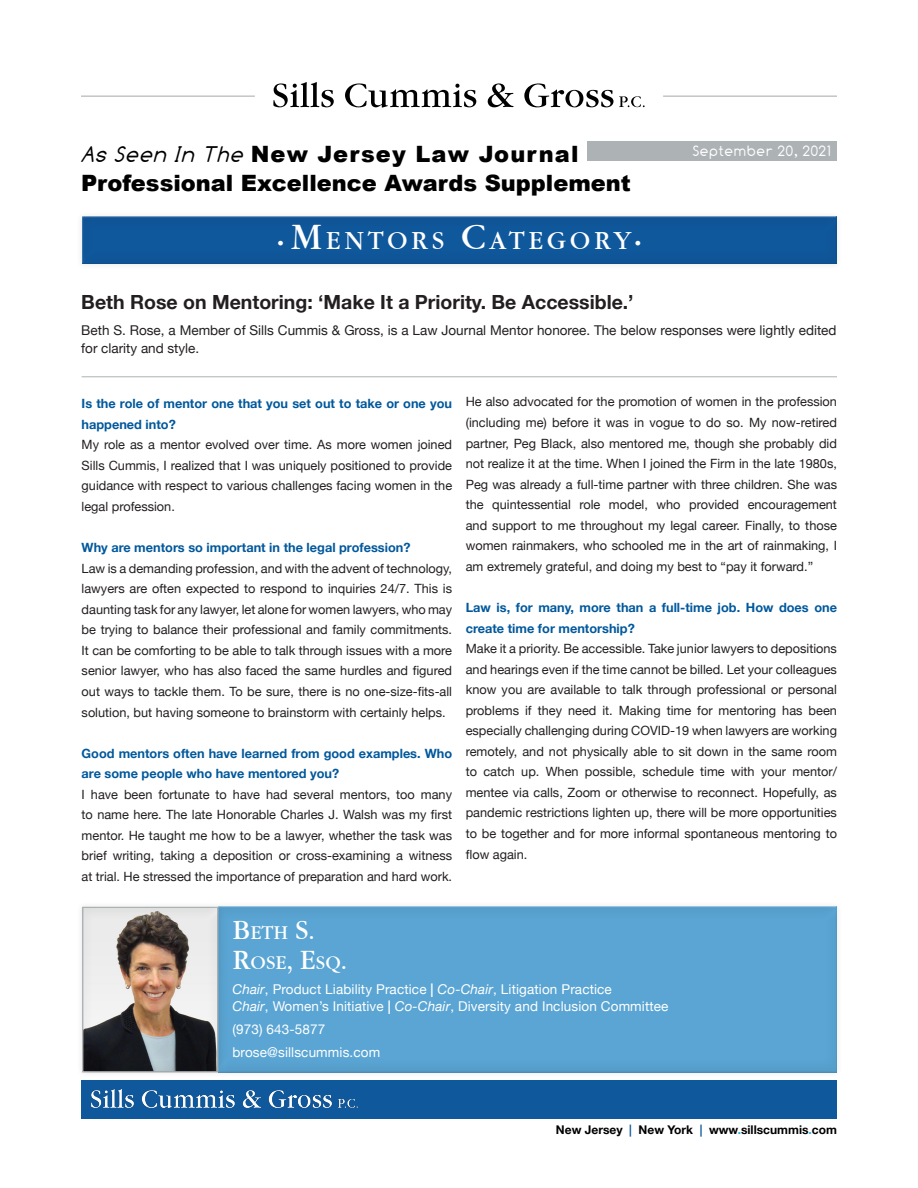
<style>
.page{position:relative;width:918px;height:1188px;background:#fff}
.page>*{position:absolute;margin:0;border:0;box-sizing:border-box;transform-origin:0 0}
.SC-Single_Sp_s1{font:27px "Garamond Itc TEE";color:#fff}
.SC-Single_Sp_s1-2{font:25.2px "Garamond Itc TEE";letter-spacing:.14em;color:#fff}
.t1{font:900 22.5px "Arial";color:#000}
.t2{font:900 22.5px "Arial";letter-spacing:.05em;color:#000}
.t3{font:700 19.5px "Helvetica Neue";color:#231f20}
.SC-Single_Sp_s1-3{font:18.9px "Garamond Itc TEE";color:#fff}
.t4{font:15px "Comfortaa";letter-spacing:.05em;color:#fff}
.t5{font:13.5px/16.5px "Helvetica Neue";letter-spacing:.01em;color:#fff}
.t6{font:13.5px/18px "Helvetica Neue";color:#231f20}
.question{font:12.75px/20.5px "Helvetica Neue";color:#231f20;text-align:justify}
.question-2{font:700 12.75px/20.5px "Helvetica Neue";color:#00589c}
.t7{font:700 12px "Helvetica Neue";color:#000}
.s1{font-family:"Comfortaa";font-weight:400;font-style:italic}
.s2{font-family:"Myriad Pro";font-size:22.5px}
.s3{font-size:36px}
.s4{font-size:18.9px}
.s5{font-size:27px}
.s6{font-style:italic}
.s7{font-weight:500}
.s8{color:#10589c}
.s9{color:#24aae1}
</style>
<div class="page">
<hr style="left:82px;top:376px;width:755px;height:1px;background:#adb2b5">
<div style="left:81px;top:1080px;width:756px;height:39px;background:#10589c"></div>
<img style="left:92px;top:1089px;width:266px;height:18px">
<div style="left:212px;top:900px;width:631px;height:178px;background:#fbfbfb"></div>
<div style="left:217px;top:906px;width:621px;height:167px;background:#5aa5d4"></div>
<div style="left:76px;top:900px;width:149px;height:178px;background:#231f20;opacity:.1"></div>
<div style="left:80px;top:906px;width:140px;height:167px;background:#231f20;opacity:.13"></div>
<svg style="left:273px;top:82px;width:372px;height:26px"></svg>
<hr style="left:81px;top:96px;width:174px;height:1px;background:#adb2b5">
<hr style="left:663px;top:96px;width:174px;height:1px;background:#adb2b5">
<div style="left:588px;top:142px;width:249px;height:19px;background:#adb2b5"></div>
<div style="left:76px;top:211px;width:767px;height:59px;background:#fbfbfb"></div>
<div style="left:81px;top:215px;width:757px;height:49px;background:#f7f7f7"></div>
<div style="left:81px;top:216px;width:757px;height:49px;background:#0f579b"></div>
<p class="t2" style="left:81px;top:137px;width:499px"><span class="s1">As Seen In The</span> New Jersey Law Journal</p>
<p class="t1" style="left:81px;top:167px;width:551px">Professional Excellence Awards Supplement</p>
<p class="SC-Single_Sp_s1-2" style="left:277px;top:227px;width:365px"><span class="s2">•</span> <span class="s3">M</span>ENTORS <span class="s3">C</span>ATEGORY<span class="s2">•</span></p>
<p class="t4" style="left:693px;top:143px;width:140px">September 20, 2021</p>
<p class="t3" style="left:81px;top:287px;width:554px">Beth Rose on Mentoring: ‘Make It a Priority. Be Accessible.’</p>
<p class="t6" style="left:81px;top:322px;width:757px">Beth S. Rose, a Member of Sills Cummis &amp; Gross, is a Law Journal Mentor honoree. The below responses were lightly edited for clarity and style.</p>
<p class="question-2" style="left:82px;top:394px;width:372px">Is the role of mentor one that you set out to take or one you happened into?</p>
<p class="question" style="left:82px;top:435px;width:372px">My role as a mentor evolved over time. As more women joined Sills Cummis, I realized that I was uniquely positioned to provide guidance with respect to various challenges facing women in the legal profession.</p>
<p class="question-2" style="left:82px;top:538px;width:330px">Why are mentors so important in the legal profession?</p>
<p class="question" style="left:82px;top:559px;width:372px">Law is a demanding profession, and with the advent of technology, lawyers are often expected to respond to inquiries 24/7. This is daunting task for any lawyer, let alone for women lawyers, who may be trying to balance their professional and family commitments.<br>It can be comforting to be able to talk through issues with a more senior lawyer, who has also faced the same hurdles and figured out ways to tackle them. To be sure, there is no one-size-fits-all solution, but having someone to brainstorm with certainly helps.</p>
<p class="question-2" style="left:82px;top:743px;width:372px">Good mentors often have learned from good examples. Who are some people who have mentored you?</p>
<p class="question" style="left:82px;top:785px;width:372px">I have been fortunate to have had several mentors, too many to name here. The late Honorable Charles J. Walsh was my first mentor. He taught me how to be a lawyer, whether the task was brief writing, taking a deposition or cross-examining a witness at trial. He stressed the importance of preparation and hard work.</p>
<p class="question" style="left:466px;top:392px;width:373px">He also advocated for the promotion of women in the profession (including me) before it was in vogue to do so. My now-retired partner, Peg Black, also mentored me, though she probably did not realize it at the time. When I joined the Firm in the late 1980s, Peg was already a full-time partner with three children. She was the quintessential role model, who provided encouragement and support to me throughout my legal career. Finally, to those women rainmakers, who schooled me in the art of rainmaking, I am extremely grateful, and doing my best to “pay it forward.”</p>
<p class="question-2" style="left:466px;top:597px;width:373px">Law is, for many, more than a full-time job. How does one create time for mentorship?</p>
<p class="question" style="left:466px;top:639px;width:373px">Make it a priority. Be accessible. Take junior lawyers to depositions and hearings even if the time cannot be billed. Let your colleagues know you are available to talk through professional or personal problems if they need it. Making time for mentoring has been especially challenging during COVID-19 when lawyers are working remotely, and not physically able to sit down in the same room to catch up. When possible, schedule time with your mentor/ mentee via calls, Zoom or otherwise to reconnect. Hopefully, as pandemic restrictions lighten up, there will be more opportunities to be together and for more informal spontaneous mentoring to flow again.</p>
<p class="SC-Single_Sp_s1" style="left:232px;top:915px;width:84px">B<span class="s4">ETH</span> S.</p>
<p class="SC-Single_Sp_s1-3" style="left:232px;top:952px;width:116px"><span class="s5">R</span>OSE<span class="s5">, E</span>SQ<span class="s5">.</span></p>
<p class="t5" style="left:232px;top:982px;width:438px"><span class="s6">Chair</span>, Product Liability Practice <span class="s7">|</span> <span class="s6">Co-Chair</span>, Litigation Practice<br><span class="s6">Chair</span>, Women’s Initiative <span class="s7">|</span> <span class="s6">Co-Chair</span>, Diversity and Inclusion Committee</p>
<p class="t5" style="left:232px;top:1022px;width:94px">(973) 643-5877</p>
<p class="t5" style="left:232px;top:1045px;width:149px">brose@sillscummis.com</p>
<p class="t7" style="left:556px;top:1120px;width:283px">New Jersey <span class="s8">|</span> New York <span class="s8">|</span> www<span class="s9">.</span>sillscummis<span class="s9">.</span>com</p>
</div>
